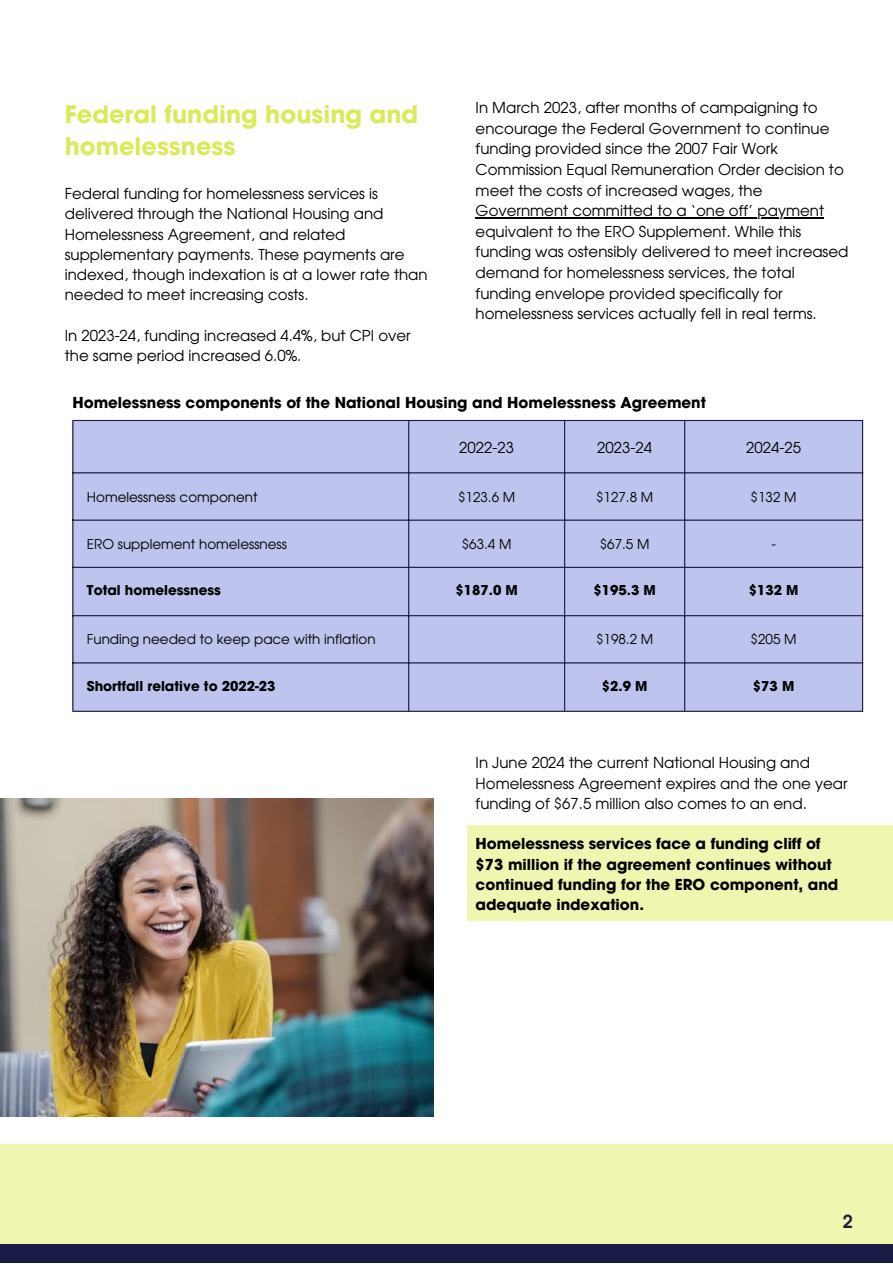
<style>
.page{position:relative;width:893px;height:1264px;background:#fff}
.page>*{position:absolute;margin:0;border:0;box-sizing:border-box;transform-origin:0 0}
.t1{font:700 24px/32.5px "Avant Garde LT";color:#dde95d}
.t2{font:700 18px "Te X Gyre Adventor";color:#1a1c43}
.t3{font:15px/20.5px "Avant Garde";color:#000}
.t4{font:700 15px/20.2px "Avant Garde LT";color:#000}
.t5{font:13.5px "Avant Garde";color:#000}
.t6{font:700 13.5px "Avant Garde LT";color:#000}
</style>
<div class="page">
<div style="left:0;top:1143px;width:892px;height:101px;background:#f0f5b0"></div>
<div style="left:0;top:1244px;width:892px;height:18px;background:#1a1c43"></div>
<div style="left:73px;top:421px;width:789px;height:289px;background:#bec4ed"></div>
<hr style="left:72px;top:421px;width:1px;height:289px;background:#1a1c43">
<hr style="left:408px;top:421px;width:1px;height:289px;background:#1a1c43">
<hr style="left:564px;top:421px;width:1px;height:289px;background:#1a1c43">
<hr style="left:684px;top:421px;width:1px;height:289px;background:#1a1c43">
<hr style="left:862px;top:421px;width:1px;height:289px;background:#1a1c43">
<hr style="left:72px;top:420px;width:791px;height:1px;background:#1a1c43">
<hr style="left:72px;top:472px;width:791px;height:1px;background:#1a1c43">
<hr style="left:72px;top:519px;width:791px;height:1px;background:#1a1c43">
<hr style="left:72px;top:567px;width:791px;height:1px;background:#1a1c43">
<hr style="left:72px;top:615px;width:791px;height:1px;background:#1a1c43">
<hr style="left:72px;top:662px;width:791px;height:1px;background:#1a1c43">
<hr style="left:72px;top:710px;width:791px;height:2px;background:#1a1c43">
<div style="left:467px;top:824px;width:425px;height:96px;background:#f0f5b0"></div>
<img style="left:0;top:799px;width:433px;height:317px">
<hr style="left:475px;top:217px;width:349px;height:1px;background:#000">
<h1 class="t1" style="left:65px;top:97px;width:355px">Federal funding housing and homelessness</h1>
<p class="t3" style="left:65px;top:183px;width:364px">Federal funding for homelessness services is delivered through the National Housing and Homelessness Agreement, and related supplementary payments. These payments are indexed, though indexation is at a lower rate than needed to meet increasing costs.</p>
<p class="t3" style="left:65px;top:325px;width:347px">In 2023-24, funding increased 4.4%, but CPI over the same period increased 6.0%.</p>
<p class="t3" style="left:475px;top:97px;width:374px">In March 2023, after months of campaigning to encourage the Federal Government to continue funding provided since the 2007 Fair Work Commission Equal Remuneration Order decision to meet the costs of increased wages, the Government committed to a ‘one off’ payment equivalent to the ERO Supplement. While this funding was ostensibly delivered to meet increased demand for homelessness services, the total funding envelope provided specifically for homelessness services actually fell in real terms.</p>
<p class="t4" style="left:72px;top:392px;width:635px">Homelessness components of the National Housing and Homelessness Agreement</p>
<p class="t3" style="left:459px;top:436px;width:56px">2022-23</p>
<p class="t3" style="left:597px;top:436px;width:56px">2023-24</p>
<p class="t3" style="left:746px;top:436px;width:56px">2024-25</p>
<p class="t5" style="left:87px;top:488px;width:172px">Homelessness component</p>
<p class="t5" style="left:458px;top:488px;width:59px">$123.6 M</p>
<p class="t5" style="left:596px;top:488px;width:59px">$127.8 M</p>
<p class="t5" style="left:750px;top:488px;width:48px">$132 M</p>
<p class="t5" style="left:87px;top:535px;width:202px">ERO supplement homelessness</p>
<p class="t5" style="left:462px;top:535px;width:51px">$63.4 M</p>
<p class="t5" style="left:599px;top:535px;width:51px">$67.5 M</p>
<p class="t5" style="left:771px;top:535px;width:6px">-</p>
<p class="t6" style="left:87px;top:581px;width:135px">Total homelessness</p>
<p class="t6" style="left:455px;top:581px;width:64px">$187.0 M</p>
<p class="t6" style="left:593px;top:581px;width:64px">$195.3 M</p>
<p class="t6" style="left:748px;top:581px;width:51px">$132 M</p>
<p class="t5" style="left:87px;top:631px;width:290px">Funding needed to keep pace with inflation</p>
<p class="t5" style="left:596px;top:631px;width:59px">$198.2 M</p>
<p class="t5" style="left:750px;top:631px;width:48px">$205 M</p>
<p class="t6" style="left:87px;top:676px;width:190px">Shortfall relative to 2022-23</p>
<p class="t6" style="left:601px;top:676px;width:47px">$2.9 M</p>
<p class="t6" style="left:752px;top:676px;width:43px">$73 M</p>
<p class="t3" style="left:475px;top:752px;width:373px">In June 2024 the current National Housing and<br>Homelessness Agreement expires and the one year funding of $67.5 million also comes to an end.</p>
<p class="t4" style="left:475px;top:833px;width:364px">Homelessness services face a funding cliff of $73 million if the agreement continues without continued funding for the ERO component, and adequate indexation.</p>
<p class="t2" style="left:842px;top:1205px;width:12px">2</p>
</div>
